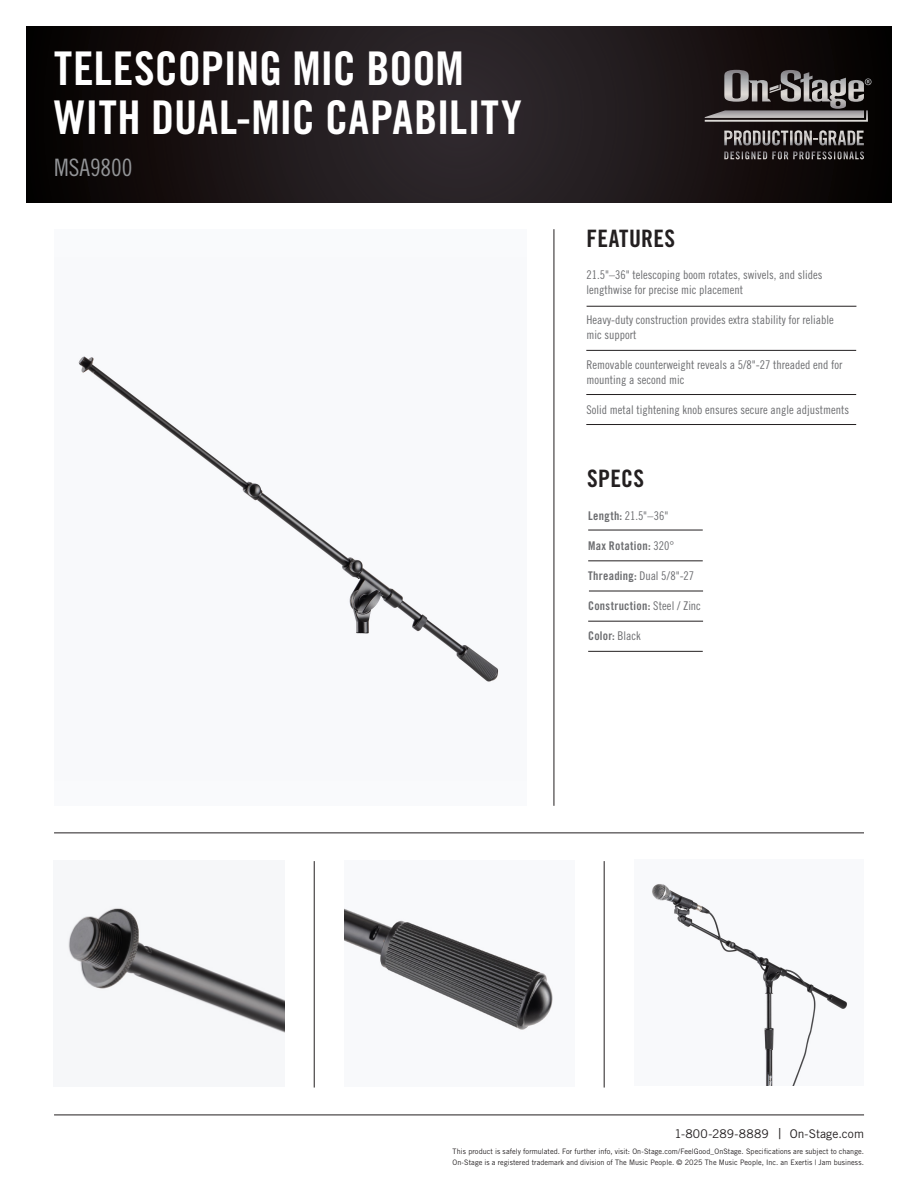
<style>
.page{position:relative;width:918px;height:1188px;background:#fff}
.page>*{position:absolute;margin:0;border:0;box-sizing:border-box;transform-origin:0 0}
.t1{font:46.5px "Trade Gothic LT Std Bd Cn 20";color:#fff}
.t2{font:24px "Trade Gothic LT Std Bd Cn 20";letter-spacing:.01em;color:#231f20}
.t3{font:24px "Trade Gothic LT Std Cn 18";color:#939598}
.Paragraph_Style_1{font:12px/15px "Trade Gothic LT Std Cn 18";color:#6c6d70}
.Paragraph_Style_1-2{font:12px "Trade Gothic LT Std Bd Cn 20";letter-spacing:.02em;color:#6c6d70}
.t4{font:12px "Trade Gothic LT Std";letter-spacing:.005em;color:#231f20}
.t5{font:7.5px/10.5px "Trade Gothic LT Std";letter-spacing:.005em;color:#231f20}
.s1{font-family:"Trade Gothic LT Std Bd Cn 20"}
.s2{font-family:"Trade Gothic LT Std Cn 18"}
.s3{font-size:15px}
</style>
<div class="page">
<svg style="left:27px;top:27px;width:864px;height:176px;background:#1d1819"></svg>
<hr style="left:54px;top:832px;width:810px;height:1px;background:#231f20">
<hr style="left:314px;top:861px;width:1px;height:227px;background:#231f20">
<hr style="left:554px;top:229px;width:1px;height:577px;background:#231f20">
<hr style="left:54px;top:1115px;width:810px;height:1px;background:#231f20">
<img style="left:68px;top:907px;width:216px;height:126px">
<img style="left:344px;top:908px;width:209px;height:122px">
<div style="left:54px;top:229px;width:472px;height:577px;background:#f9fafc"></div>
<img style="left:78px;top:356px;width:421px;height:326px">
<hr style="left:587px;top:306px;width:269px;height:1px;background:#231f20">
<hr style="left:586px;top:350px;width:270px;height:1px;background:#231f20">
<hr style="left:586px;top:394px;width:270px;height:1px;background:#231f20">
<hr style="left:604px;top:861px;width:1px;height:227px;background:#231f20">
<img style="left:652px;top:883px;width:196px;height:202px">
<hr style="left:588px;top:530px;width:115px;height:1px;background:#231f20">
<hr style="left:588px;top:560px;width:115px;height:1px;background:#231f20">
<hr style="left:589px;top:591px;width:114px;height:1px;background:#231f20">
<hr style="left:588px;top:621px;width:115px;height:1px;background:#231f20">
<hr style="left:588px;top:651px;width:115px;height:1px;background:#231f20">
<svg style="left:724px;top:70px;width:122px;height:39px;background:#585353"></svg>
<svg style="left:724px;top:130px;width:140px;height:29px;background:#4f4b4a"></svg>
<hr style="left:586px;top:424px;width:270px;height:1px;background:#231f20">
<p class="t1" style="left:54px;top:40px;width:411px">TELESCOPING MIC BOOM</p>
<p class="t1" style="left:54px;top:90px;width:469px">WITH DUAL-MIC CAPABILITY</p>
<p class="t3" style="left:54px;top:153px;width:80px">MSA9800</p>
<p class="t2" style="left:587px;top:223px;width:90px">FEATURES</p>
<p class="Paragraph_Style_1" style="left:587px;top:267px;width:237px">21.5"–36" telescoping boom rotates, swivels, and slides lengthwise for precise mic placement</p>
<p class="Paragraph_Style_1" style="left:587px;top:312px;width:249px">Heavy-duty construction provides extra stability for reliable mic support</p>
<p class="Paragraph_Style_1" style="left:587px;top:357px;width:257px">Removable counterweight reveals a 5/8"-27 threaded end for mounting a second mic</p>
<p class="Paragraph_Style_1" style="left:587px;top:402px;width:264px">Solid metal tightening knob ensures secure angle adjustments</p>
<p class="t2" style="left:587px;top:464px;width:58px">SPECS</p>
<p class="Paragraph_Style_1" style="left:588px;top:509px;width:82px"><span class="s1">Length:</span> 21.5"–36"</p>
<p class="Paragraph_Style_1-2" style="left:588px;top:539px;width:88px">Max Rotation: <span class="s2">320°</span></p>
<p class="Paragraph_Style_1" style="left:588px;top:569px;width:107px"><span class="s1">Threading:</span> Dual 5/8"-27</p>
<p class="Paragraph_Style_1-2" style="left:588px;top:599px;width:114px">Construction: <span class="s2">Steel / Zinc</span></p>
<p class="Paragraph_Style_1-2" style="left:588px;top:629px;width:54px">Color: <span class="s2">Black</span></p>
<p class="t4" style="left:674px;top:1126px;width:191px">1-800-289-8889 <span class="s3">|</span> On-Stage.com</p>
<p class="t5" style="left:452px;top:1146px;width:413px">This product is safely formulated. For further info, visit: On-Stage.com/FeelGood_OnStage. Specifications are subject to change.<br>On-Stage is a registered trademark and division of The Music People. © 2025 The Music People, Inc. an Exertis | Jam business.</p>
</div>
